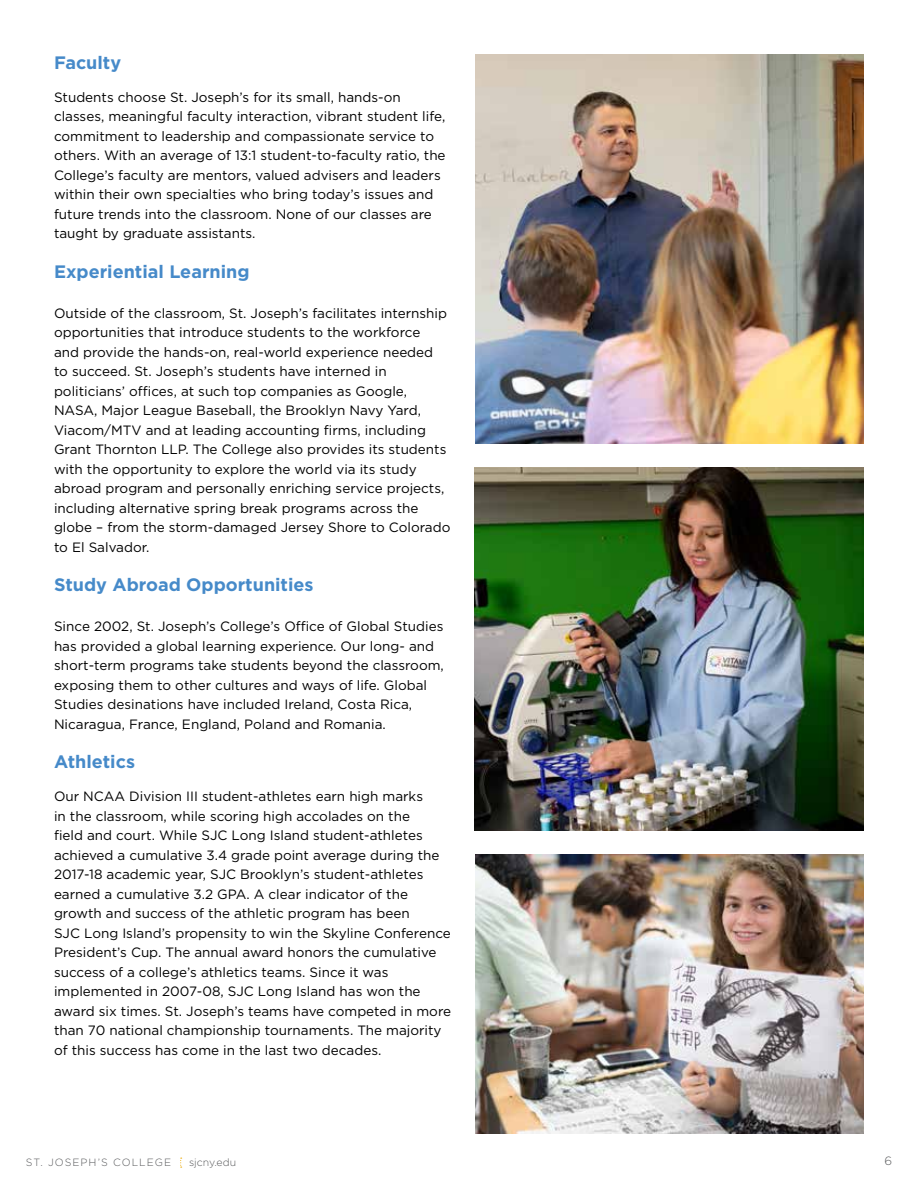
<style>
.page{position:relative;width:918px;height:1188px;background:#fff}
.page>*{position:absolute;margin:0;border:0;box-sizing:border-box;transform-origin:0 0}
.t1{font:700 18px "Gotham";color:#468ac9}
.t2{font:13.5px/19.5px "Gotham";color:#000}
.t3{font:300 12px "Gotham";color:#58595b}
.t4{font:300 10.5px "Gotham";letter-spacing:.095em;color:#58595b}
.t5{font:300 10.5px "Gotham";color:#58595b}
</style>
<div class="page">
<img style="left:475px;top:54px;width:389px;height:390px">
<img style="left:475px;top:854px;width:389px;height:280px">
<svg style="left:180px;top:1158px;width:2px;height:10px"></svg>
<img style="left:474px;top:468px;width:390px;height:363px">
<h1 class="t1" style="left:54px;top:52px;width:69px">Faculty</h1>
<p class="t2" style="left:54px;top:87px;width:393px">Students choose St. Joseph’s for its small, hands-on classes, meaningful faculty interaction, vibrant student life, commitment to leadership and compassionate service to others. With an average of 13:1 student-to-faculty ratio, the College’s faculty are mentors, valued advisers and leaders within their own specialties who bring today’s issues and future trends into the classroom. None of our classes are taught by graduate assistants.</p>
<h1 class="t1" style="left:54px;top:261px;width:197px">Experiential Learning</h1>
<p class="t2" style="left:54px;top:303px;width:398px">Outside of the classroom, St. Joseph’s facilitates internship opportunities that introduce students to the workforce<br>and provide the hands-on, real-world experience needed to succeed. St. Joseph’s students have interned in politicians’ offices, at such top companies as Google, NASA, Major League Baseball, the Brooklyn Navy Yard, Viacom/MTV and at leading accounting firms, including Grant Thornton LLP. The College also provides its students with the opportunity to explore the world via its study abroad program and personally enriching service projects, including alternative spring break programs across the globe – from the storm-damaged Jersey Shore to Colorado to El Salvador.</p>
<h1 class="t1" style="left:54px;top:575px;width:261px">Study Abroad Opportunities</h1>
<p class="t2" style="left:54px;top:616px;width:391px">Since 2002, St. Joseph’s College’s Office of Global Studies has provided a global learning experience. Our long- and short-term programs take students beyond the classroom, exposing them to other cultures and ways of life. Global Studies desinations have included Ireland, Costa Rica, Nicaragua, France, England, Poland and Romania.</p>
<h1 class="t1" style="left:54px;top:752px;width:83px">Athletics</h1>
<p class="t2" style="left:54px;top:787px;width:399px">Our NCAA Division III student-athletes earn high marks<br>in the classroom, while scoring high accolades on the<br>field and court. While SJC Long Island student-athletes achieved a cumulative 3.4 grade point average during the 2017-18 academic year, SJC Brooklyn’s student-athletes earned a cumulative 3.2 GPA. A clear indicator of the growth and success of the athletic program has been<br>SJC Long Island’s propensity to win the Skyline Conference President’s Cup. The annual award honors the cumulative success of a college’s athletics teams. Since it was implemented in 2007-08, SJC Long Island has won the award six times. St. Joseph’s teams have competed in more than 70 national championship tournaments. The majority of this success has come in the last two decades.</p>
<p class="t4" style="left:26px;top:1157px;width:147px">ST. JOSEPH’S COLLEGE</p>
<p class="t5" style="left:189px;top:1157px;width:49px">sjcny.edu</p>
<p class="t3" style="left:885px;top:1155px;width:9px">6</p>
</div>
